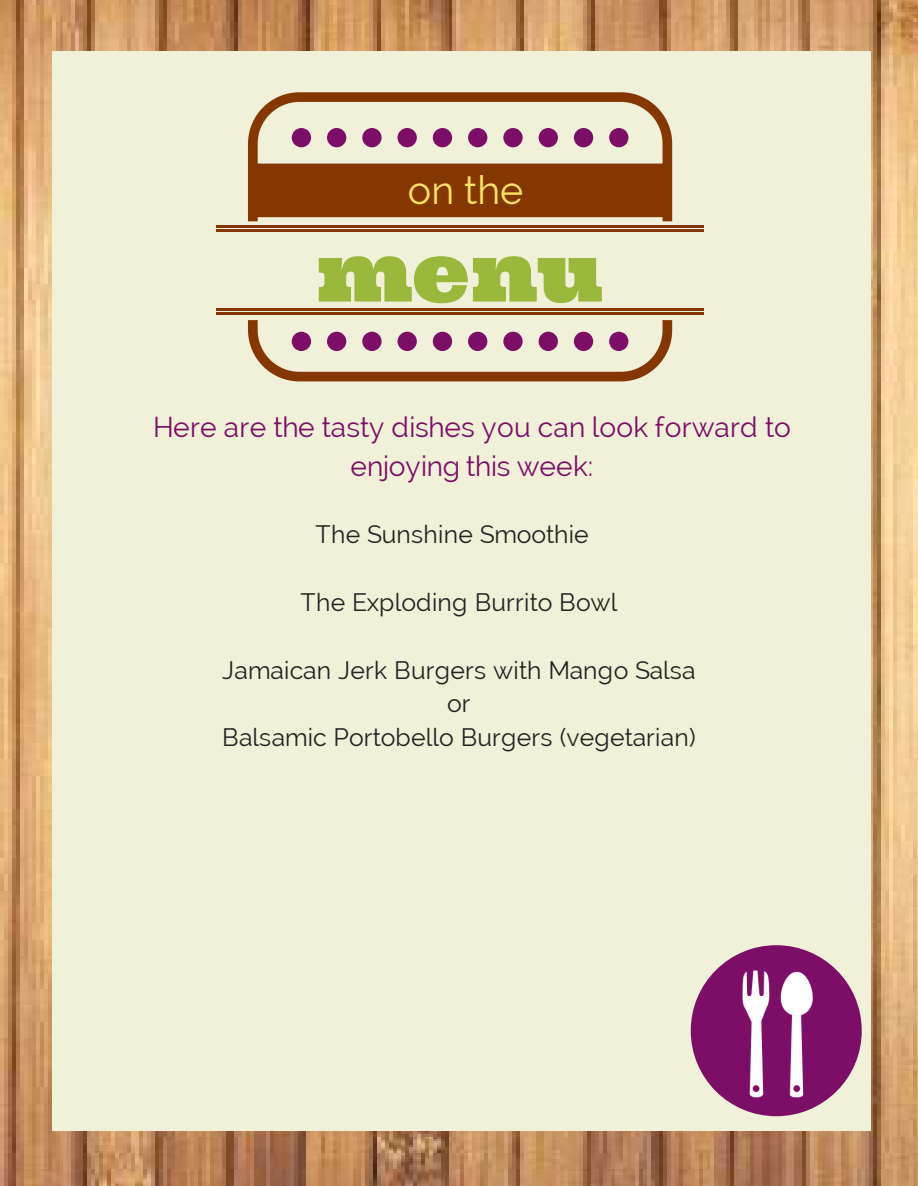
<style>
.page{position:relative;width:918px;height:1186px;background:#fff}
.page>*{position:absolute;margin:0;border:0;box-sizing:border-box;transform-origin:0 0}
.t1{font:81px "Ultra";color:#99b83c}
.t2{font:39.3px "Raleway";color:#fee266}
.t3{font:28.2px/39.3px "Raleway";letter-spacing:.005em;color:#7c0e67;text-align:center}
.t4{font:24.75px/33.8px "Raleway";letter-spacing:.01em;color:#222;text-align:center}
</style>
<div class="page">
<img style="left:0;top:0;width:918px;height:1186px">
<div style="left:52px;top:52px;width:819px;height:1079px;background:#f1f1d9"></div>
<div style="left:691px;top:945px;width:171px;height:171px;background:#7c0e68;border-radius:50%"></div>
<img style="left:706px;top:963px;width:141px;height:141px">
<svg style="left:248px;top:92px;width:424px;height:289px"></svg>
<hr style="left:216px;top:226px;width:488px;height:2px;background:#853700">
<hr style="left:216px;top:229px;width:488px;height:3px;background:#853700">
<hr style="left:216px;top:309px;width:488px;height:2px;background:#853700">
<hr style="left:216px;top:313px;width:488px;height:2px;background:#853700">
<svg style="left:292px;top:128px;width:336px;height:223px"></svg>
<h2 class="t2" style="left:408px;top:167px;width:117px">on the</h2>
<h1 class="t1" style="left:316px;top:220px;width:289px">menu</h1>
<p class="t3" style="left:153px;top:407px;width:639px">Here are the tasty dishes you can look forward to enjoying this week:</p>
<p class="t4" style="left:316px;top:518px;width:275px">The Sunshine Smoothie</p>
<p class="t4" style="left:300px;top:585px;width:319px">The Exploding Burrito Bowl</p>
<p class="t4" style="left:222px;top:653px;width:475px">Jamaican Jerk Burgers with Mango Salsa or<br>Balsamic Portobello Burgers (vegetarian)</p>
</div>
